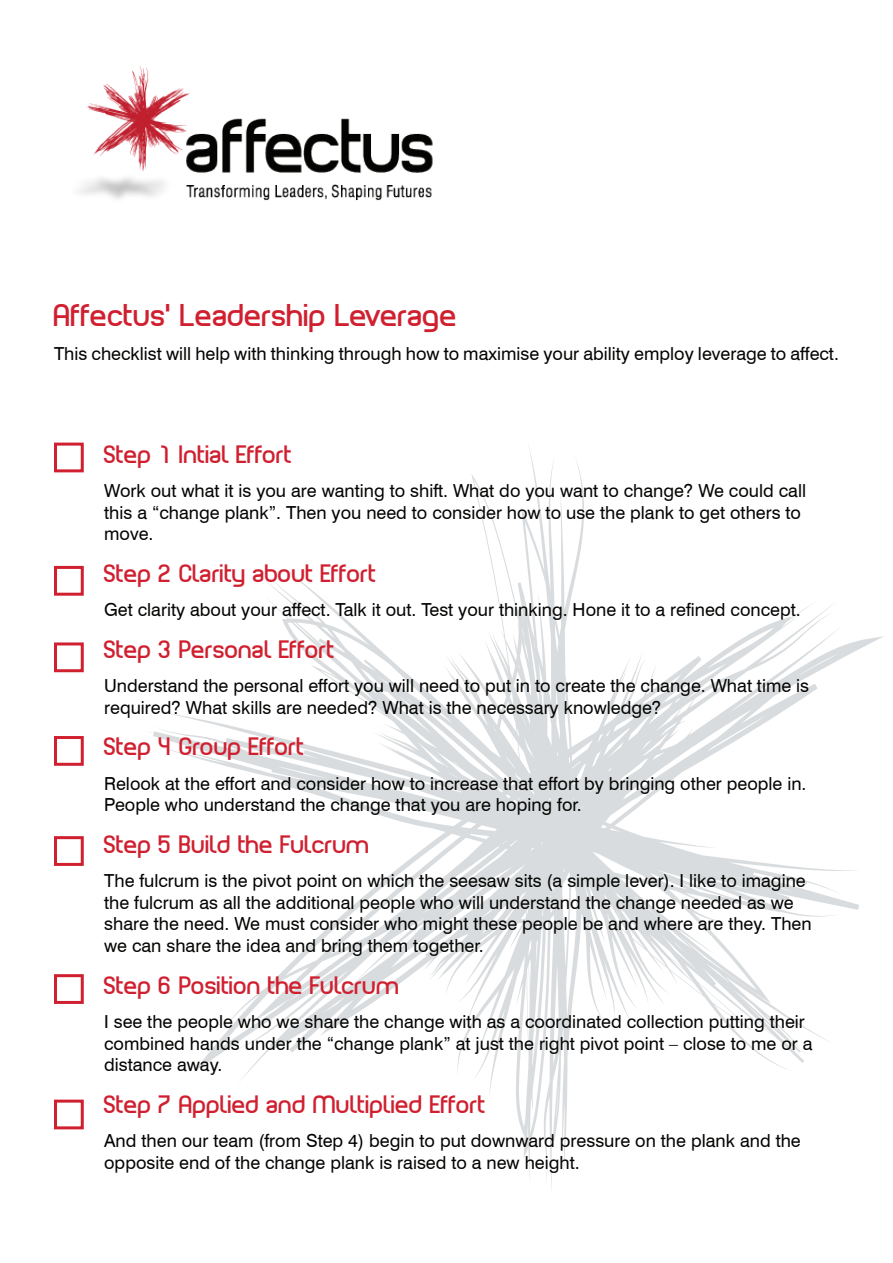
<style>
.page{position:relative;width:893px;height:1263px;background:#fff}
.page>*{position:absolute;margin:0;border:0;box-sizing:border-box;transform-origin:0 0}
.t1{font:30px "Planet Estyle";color:#d02030}
.t2{font:24px "Planet Estyle";color:#d02030}
.t3{font:18px/21.6px "Swiss 721 BT";color:#040503}
</style>
<div class="page">
<svg style="left:153px;top:448px;width:731px;height:740px"></svg>
<img style="left:79px;top:66px;width:354px;height:135px">
<div style="left:54px;top:443px;width:30px;height:29px;border:3px solid #d02030"></div>
<div style="left:54px;top:566px;width:30px;height:30px;border:3px solid #d02030"></div>
<div style="left:54px;top:642px;width:30px;height:30px;border:3px solid #d02030"></div>
<div style="left:54px;top:736px;width:30px;height:30px;border:3px solid #d02030"></div>
<div style="left:54px;top:836px;width:30px;height:30px;border:3px solid #d02030"></div>
<div style="left:54px;top:974px;width:30px;height:30px;border:3px solid #d02030"></div>
<div style="left:54px;top:1099px;width:30px;height:30px;border:3px solid #d02030"></div>
<h1 class="t1" style="left:54px;top:295px;width:405px">Affectus’ Leadership Leverage</h1>
<p class="t3" style="left:54px;top:343px;width:786px">This checklist will help with thinking through how to maximise your ability employ leverage to affect.</p>
<h2 class="t2" style="left:104px;top:438px;width:190px">Step 1 Intial Effort</h2>
<p class="t3" style="left:104px;top:480px;width:703px">Work out what it is you are wanting to shift. What do you want to change? We could call this a “change plank”. Then you need to consider how to use the plank to get others to move.</p>
<h2 class="t2" style="left:104px;top:557px;width:274px">Step 2 Clarity about Effort</h2>
<p class="t3" style="left:104px;top:599px;width:698px">Get clarity about your affect. Talk it out. Test your thinking. Hone it to a refined concept.</p>
<h2 class="t2" style="left:104px;top:633px;width:232px">Step 3 Personal Effort</h2>
<p class="t3" style="left:104px;top:675px;width:706px">Understand the personal effort you will need to put in to create the change. What time is required? What skills are needed? What is the necessary knowledge?</p>
<h2 class="t2" style="left:104px;top:731px;width:202px">Step 4 Group Effort</h2>
<p class="t3" style="left:104px;top:772px;width:704px">Relook at the effort and consider how to increase that effort by bringing other people in.<br>People who understand the change that you are hoping for.</p>
<h2 class="t2" style="left:104px;top:828px;width:267px">Step 5 Build the Fulcrum</h2>
<p class="t3" style="left:104px;top:870px;width:709px">The fulcrum is the pivot point on which the seesaw sits (a simple lever). I like to imagine the fulcrum as all the additional people who will understand the change needed as we share the need. We must consider who might these people be and where are they. Then we can share the idea and bring them together.</p>
<h2 class="t2" style="left:104px;top:969px;width:297px">Step 6 Position the Fulcrum</h2>
<p class="t3" style="left:104px;top:1011px;width:710px">I see the people who we share the change with as a coordinated collection putting their combined hands under the “change plank” at just the right pivot point – close to me or a distance away.</p>
<h2 class="t2" style="left:104px;top:1088px;width:383px">Step 7 Applied and Multiplied Effort</h2>
<p class="t3" style="left:104px;top:1130px;width:698px">And then our team (from Step 4) begin to put downward pressure on the plank and the opposite end of the change plank is raised to a new height.</p>
</div>
